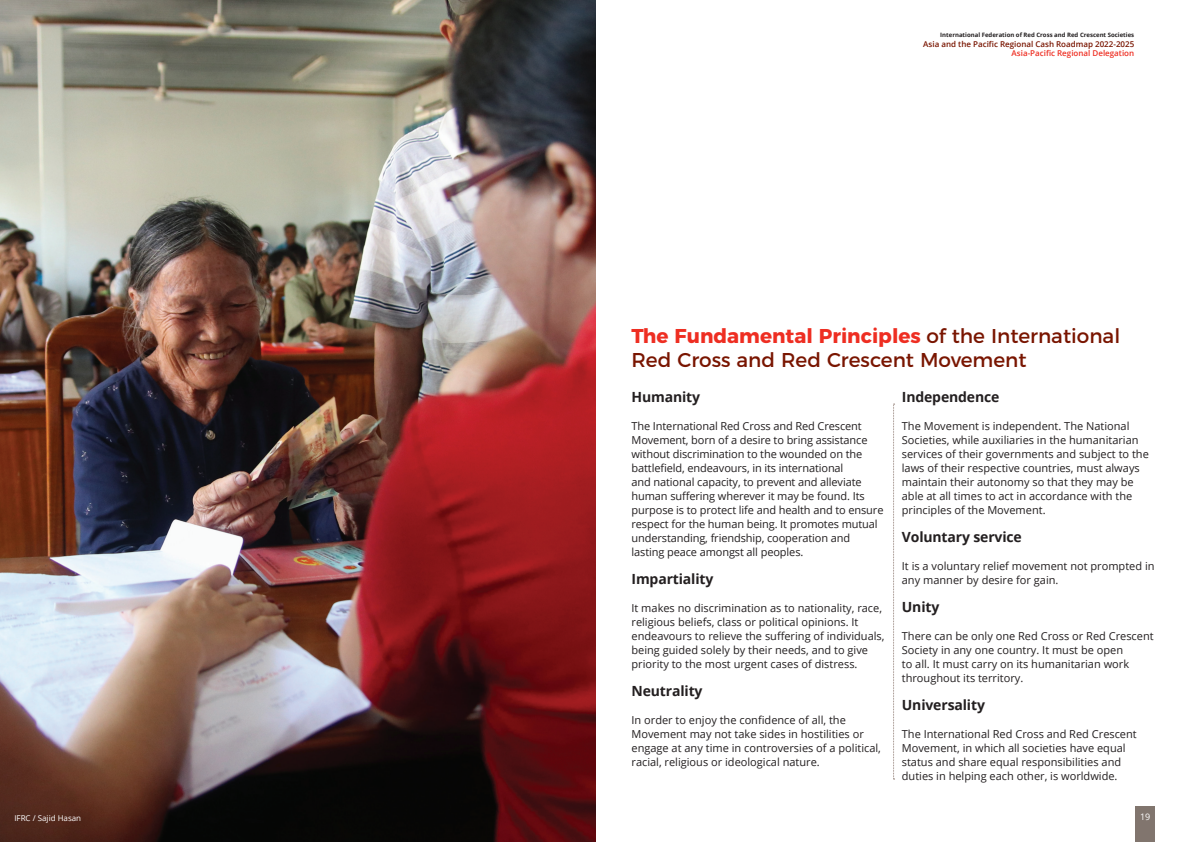
<style>
.page{position:relative;width:1191px;height:842px;background:#fff}
.page>*{position:absolute;margin:0;border:0;box-sizing:border-box;transform-origin:0 0}
.t1{font:20px/24px "Montserrat";color:#791500}
.t2{font:700 14px "Open Sans";letter-spacing:-.01em;color:#231f20}
.t3{font:11px/14px "Open Sans";color:#231f20}
.t4{font:9px "Open Sans";color:#fff}
.t5{font:600 8px "Open Sans";color:#791500}
.t6{font:600 8px "Open Sans";color:#ee2e22}
.t7{font:8px "Open Sans";color:#fff}
.t8{font:700 6px "Open Sans";color:#231f20}
.s1{font-weight:700;color:#ee2e22}
</style>
<div class="page">
<div style="left:1135px;top:806px;width:20px;height:36px;background:#81756e"></div>
<img style="left:0;top:0;width:595px;height:842px">
<svg style="left:893px;top:404px;width:1px;height:376px"></svg>
<p class="t8" style="left:940px;top:31px;width:195px">International Federation of Red Cross and Red Crescent Societies</p>
<p class="t5" style="left:923px;top:38px;width:212px">Asia and the Pacific Regional Cash Roadmap 2022-2025</p>
<p class="t6" style="left:1011px;top:48px;width:124px">Asia-Pacific Regional Delegation</p>
<h1 class="t1" style="left:631px;top:322px;width:490px"><span class="s1">The Fundamental Principles</span> of the International<br>Red Cross and Red Crescent Movement</h1>
<p class="t2" style="left:631px;top:387px;width:70px">Humanity</p>
<p class="t3" style="left:631px;top:418px;width:253px">The International Red Cross and Red Crescent Movement, born of a desire to bring assistance without discrimination to the wounded on the battlefield, endeavours, in its international<br>and national capacity, to prevent and alleviate human suffering wherever it may be found. Its purpose is to protect life and health and to ensure respect for the human being. It promotes mutual understanding, friendship, cooperation and lasting peace amongst all peoples.</p>
<p class="t2" style="left:631px;top:569px;width:83px">Impartiality</p>
<p class="t3" style="left:631px;top:600px;width:254px">It makes no discrimination as to nationality, race, religious beliefs, class or political opinions. It endeavours to relieve the suffering of individuals, being guided solely by their needs, and to give priority to the most urgent cases of distress.</p>
<p class="t2" style="left:631px;top:681px;width:73px">Neutrality</p>
<p class="t3" style="left:631px;top:712px;width:251px">In order to enjoy the confidence of all, the Movement may not take sides in hostilities or engage at any time in controversies of a political, racial, religious or ideological nature.</p>
<p class="t2" style="left:902px;top:387px;width:99px">Independence</p>
<p class="t3" style="left:902px;top:418px;width:248px">The Movement is independent. The National Societies, while auxiliaries in the humanitarian services of their governments and subject to the laws of their respective countries, must always maintain their autonomy so that they may be able at all times to act in accordance with the principles of the Movement.</p>
<p class="t2" style="left:902px;top:527px;width:121px">Voluntary service</p>
<p class="t3" style="left:902px;top:558px;width:254px">It is a voluntary relief movement not prompted in any manner by desire for gain.</p>
<p class="t2" style="left:902px;top:597px;width:39px">Unity</p>
<p class="t3" style="left:902px;top:628px;width:253px">There can be only one Red Cross or Red Crescent Society in any one country. It must be open<br>to all. It must carry on its humanitarian work throughout its territory.</p>
<p class="t2" style="left:902px;top:695px;width:85px">Universality</p>
<p class="t3" style="left:902px;top:726px;width:236px">The International Red Cross and Red Crescent Movement, in which all societies have equal status and share equal responsibilities and duties in helping each other, is worldwide.</p>
<p class="t4" style="left:41px;top:811px;width:12px">18</p>
<p class="t4" style="left:1140px;top:811px;width:12px">19</p>
<p class="t7" style="left:14px;top:813px;width:68px">IFRC / Sajid Hasan</p>
</div>
